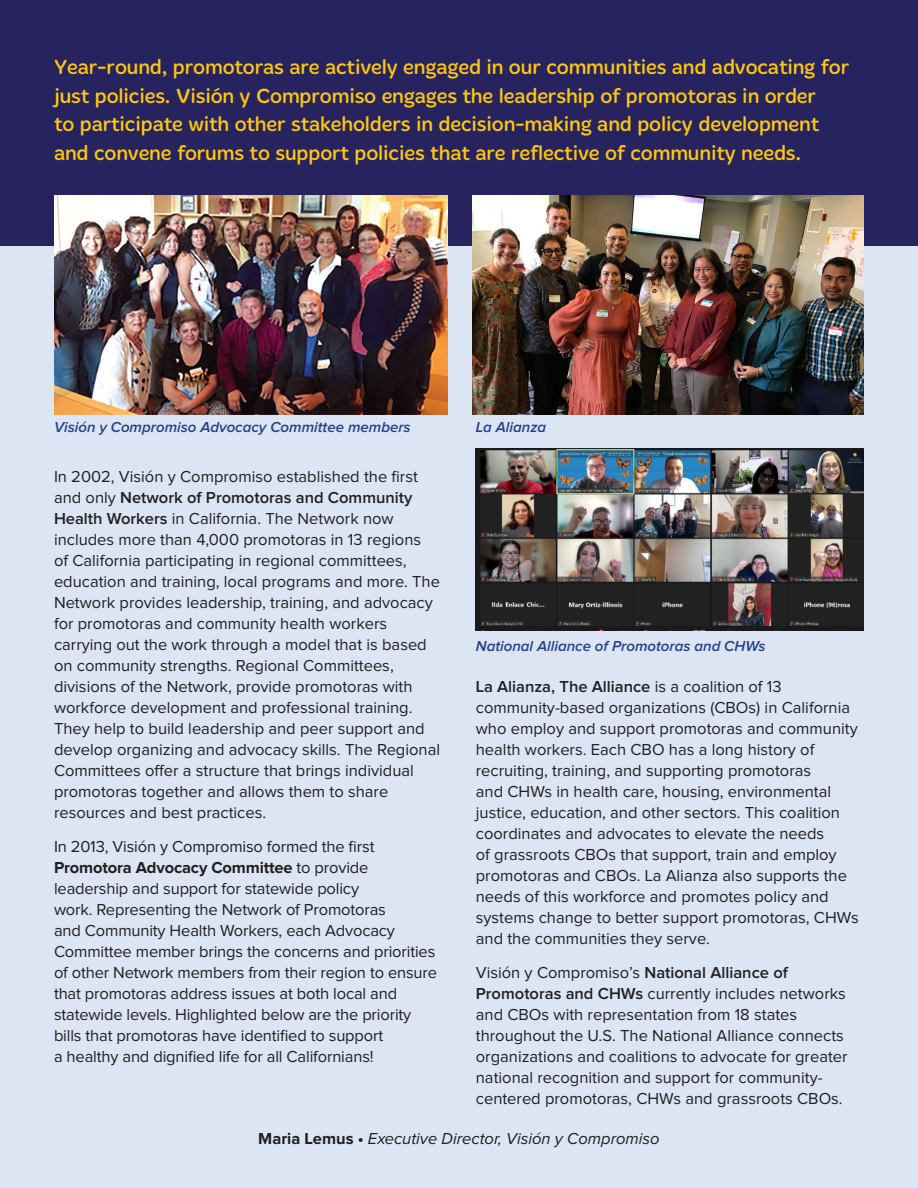
<style>
.page{position:relative;width:918px;height:1188px;background:#dbe5f4}
.page>*{position:absolute;margin:0;border:0;box-sizing:border-box;transform-origin:0 0}
.t1{font:21px/28.5px "Merge";letter-spacing:-.01em;color:#fec70c}
.t2{font:16.5px/21px "Proxima Nova";color:#231f20}
.t3{font:italic 16.5px "Proxima Nova";color:#231f20}
.t4{font:italic 600 15px "Proxima Nova";color:#253f8e}
.s1{font-weight:600}
.s2{font-weight:700}
.s3{font-weight:700;font-style:normal}
</style>
<div class="page">
<div style="left:0;top:0;width:918px;height:246px;background:#27235f"></div>
<img style="left:54px;top:196px;width:393px;height:219px">
<img style="left:472px;top:196px;width:392px;height:219px">
<img style="left:476px;top:448px;width:388px;height:183px">
<p class="t1" style="left:54px;top:54px;width:797px">Year-round, promotoras are actively engaged in our communities and advocating for just policies. Visión y Compromiso engages the leadership of promotoras in order<br>to participate with other stakeholders in decision-making and policy development and convene forums to support policies that are reflective of community needs.</p>
<p class="t4" style="left:54px;top:419px;width:358px">Visión y Compromiso Advocacy Committee members</p>
<p class="t4" style="left:476px;top:419px;width:72px">La Alianza</p>
<p class="t2" style="left:54px;top:466px;width:388px">In 2002, Visión y Compromiso established the first and only <span class="s1">Network of Promotoras and Community Health Workers</span> in California. The Network now includes more than 4,000 promotoras in 13 regions<br>of California participating in regional committees, education and training, local programs and more. The Network provides leadership, training, and advocacy for promotoras and community health workers carrying out the work through a model that is based on community strengths. Regional Committees, divisions of the Network, provide promotoras with workforce development and professional training.<br>They help to build leadership and peer support and develop organizing and advocacy skills. The Regional Committees offer a structure that brings individual promotoras together and allows them to share resources and best practices.</p>
<p class="t2" style="left:54px;top:837px;width:385px">In 2013, Visión y Compromiso formed the first <span class="s2">Promotora Advocacy Committee</span> to provide leadership and support for statewide policy<br>work. Representing the Network of Promotoras<br>and Community Health Workers, each Advocacy Committee member brings the concerns and priorities of other Network members from their region to ensure that promotoras address issues at both local and statewide levels. Highlighted below are the priority bills that promotoras have identified to support<br>a healthy and dignified life for all Californians!</p>
<p class="t4" style="left:476px;top:638px;width:291px">National Alliance of Promotoras and CHWs</p>
<p class="t2" style="left:476px;top:676px;width:384px"><span class="s1">La Alianza, The Alliance</span> is a coalition of 13 community-based organizations (CBOs) in California who employ and support promotoras and community health workers. Each CBO has a long history of recruiting, training, and supporting promotoras<br>and CHWs in health care, housing, environmental justice, education, and other sectors. This coalition coordinates and advocates to elevate the needs<br>of grassroots CBOs that support, train and employ promotoras and CBOs. La Alianza also supports the needs of this workforce and promotes policy and systems change to better support promotoras, CHWs and the communities they serve.</p>
<p class="t2" style="left:476px;top:963px;width:373px">Visión y Compromiso’s <span class="s1">National Alliance of Promotoras and CHWs</span> currently includes networks and CBOs with representation from 18 states throughout the U.S. The National Alliance connects organizations and coalitions to advocate for greater national recognition and support for community&shy;centered promotoras, CHWs and grassroots CBOs.</p>
<p class="t3" style="left:258px;top:1129px;width:403px"><span class="s3">Maria Lemus •</span> Executive Director, Visión y Compromiso</p>
</div>
